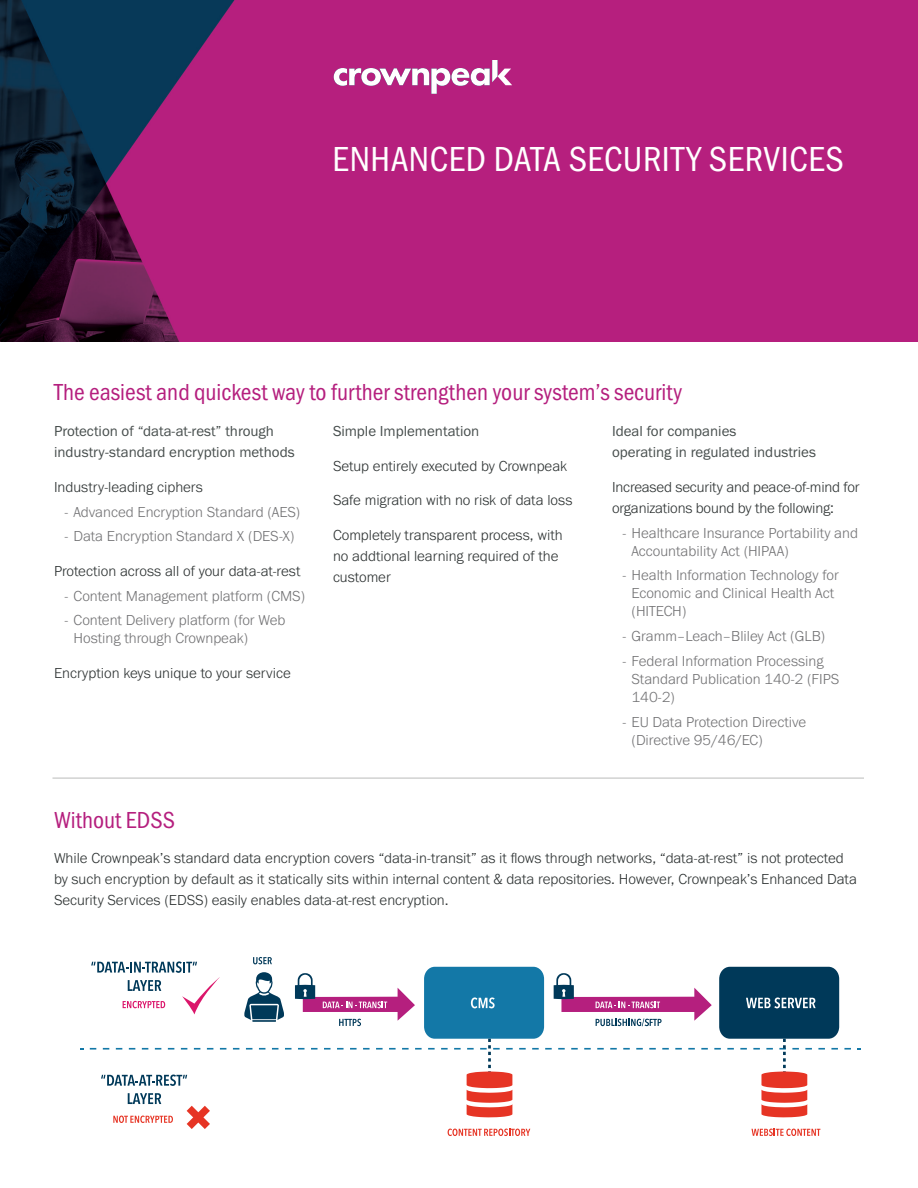
<style>
.page{position:relative;width:918px;height:1188px;background:#fff}
.page>*{position:absolute;margin:0;border:0;box-sizing:border-box;transform-origin:0 0}
.t1{font:36px "Franklin Gothic URW Con Boo";letter-spacing:.015em;color:#fff}
.t2{font:24px "Franklin Gothic URW Con Boo";color:#b51f7e}
.t3{font:300 15px/21px "Franklin Gothic URW";color:#2d3232}
.t4{font:300 15px/18px "Franklin Gothic URW";color:#737375}
.t5{font:15px/21px "Franklin Gothic URW Boo";color:#474e4d}
</style>
<div class="page">
<img style="left:0;top:0;width:918px;height:341px">
<svg style="left:334px;top:60px;width:178px;height:34px"></svg>
<hr style="left:52px;top:778px;width:812px;height:1px;background:#babbba">
<svg style="left:113px;top:1116px;width:60px;height:7px"></svg>
<svg style="left:448px;top:1129px;width:82px;height:7px"></svg>
<svg style="left:751px;top:1129px;width:69px;height:7px"></svg>
<svg style="left:91px;top:961px;width:129px;height:53px"></svg>
<svg style="left:101px;top:1075px;width:86px;height:11px"></svg>
<svg style="left:128px;top:1093px;width:33px;height:11px"></svg>
<svg style="left:220px;top:1048px;width:6px;height:2px"></svg>
<svg style="left:207px;top:1048px;width:6px;height:2px"></svg>
<svg style="left:194px;top:1048px;width:6px;height:2px"></svg>
<svg style="left:181px;top:1048px;width:6px;height:2px"></svg>
<svg style="left:168px;top:1048px;width:6px;height:2px"></svg>
<svg style="left:155px;top:1048px;width:6px;height:2px"></svg>
<svg style="left:142px;top:1048px;width:6px;height:2px"></svg>
<svg style="left:129px;top:1048px;width:6px;height:2px"></svg>
<svg style="left:116px;top:1048px;width:6px;height:2px"></svg>
<svg style="left:103px;top:1048px;width:6px;height:2px"></svg>
<svg style="left:90px;top:1048px;width:6px;height:2px"></svg>
<svg style="left:233px;top:957px;width:618px;height:160px"></svg>
<svg style="left:187px;top:1106px;width:23px;height:23px"></svg>
<h1 class="t1" style="left:333px;top:137px;width:513px">ENHANCED DATA SECURITY SERVICES</h1>
<h2 class="t2" style="left:54px;top:377px;width:630px">The easiest and quickest way to further strengthen your system’s security</h2>
<p class="t5" style="left:54px;top:421px;width:242px">Protection of “data-at-rest” through industry-standard encryption methods</p>
<p class="t3" style="left:54px;top:476px;width:150px">Industry-leading ciphers</p>
<p class="t4" style="left:64px;top:502px;width:237px">- Advanced Encryption Standard (AES)</p>
<p class="t4" style="left:64px;top:527px;width:231px">- Data Encryption Standard X (DES-X)</p>
<p class="t3" style="left:54px;top:560px;width:248px">Protection across all of your data-at-rest</p>
<p class="t4" style="left:64px;top:586px;width:242px">- Content Management platform (CMS)</p>
<p class="t4" style="left:74px;top:611px;width:214px;text-indent:-9px">- Content Delivery platform (for Web<br>Hosting through Crownpeak)</p>
<p class="t3" style="left:54px;top:662px;width:238px">Encryption keys unique to your service</p>
<p class="t5" style="left:333px;top:421px;width:148px">Simple Implementation</p>
<p class="t3" style="left:333px;top:455px;width:236px">Setup entirely executed by Crownpeak</p>
<p class="t3" style="left:333px;top:490px;width:241px">Safe migration with no risk of data loss</p>
<p class="t3" style="left:333px;top:524px;width:231px">Completely transparent process, with no addtional learning required of the customer</p>
<p class="t5" style="left:612px;top:421px;width:206px">Ideal for companies<br>operating in regulated industries</p>
<p class="t3" style="left:612px;top:476px;width:249px">Increased security and peace-of-mind for organizations bound by the following:</p>
<p class="t4" style="left:632px;top:523px;width:228px;text-indent:-9px">- Healthcare Insurance Portability and<br>Accountability Act (HIPAA)</p>
<p class="t4" style="left:632px;top:566px;width:209px;text-indent:-9px">- Health Information Technology for<br>Economic and Clinical Health Act (HITECH)</p>
<p class="t4" style="left:622px;top:627px;width:204px">- Gramm–Leach–Bliley Act (GLB)</p>
<p class="t4" style="left:632px;top:652px;width:209px;text-indent:-9px">- Federal Information Processing<br>Standard Publication 140-2 (FIPS<br>140-2)</p>
<p class="t4" style="left:632px;top:712px;width:176px;text-indent:-9px">- EU Data Protection Directive (Directive 95/46/EC)</p>
<h2 class="t2" style="left:54px;top:805px;width:123px">Without EDSS</h2>
<p class="t3" style="left:54px;top:847px;width:805px">While Crownpeak’s standard data encryption covers “data-in-transit” as it flows through networks, “data-at-rest” is not protected by such encryption by default as it statically sits within internal content &amp; data repositories. However, Crownpeak’s Enhanced Data<br>Security Services (EDSS) easily enables data-at-rest encryption.</p>
</div>
